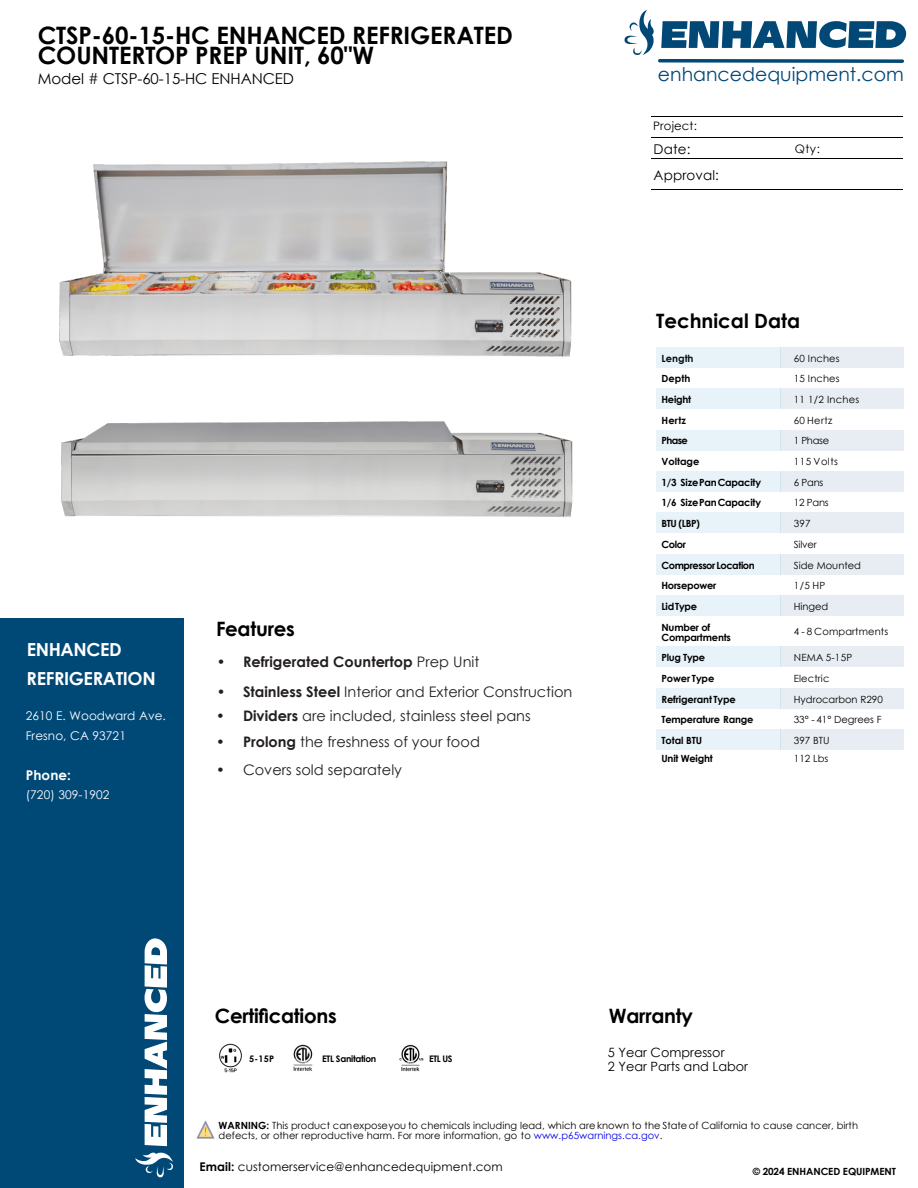
<style>
.page{position:relative;width:918px;height:1188px;background:#fff}
.page>*{position:absolute;margin:0;border:0;box-sizing:border-box;transform-origin:0 0}
.t1{font:700 24px/19.8px "Century Gothic";letter-spacing:-.005em;color:#000}
.t2{font:700 19.8px "Century Gothic";letter-spacing:-.015em;color:#000}
.t3{font:18.9px "Century Gothic";color:#014876}
.t4{font:700 18px/28.8px "Century Gothic";letter-spacing:-.02em;color:#fff}
.t5{font:15px "Century Gothic";letter-spacing:-.005em;color:#000}
.t6{font:14.55px "Century Gothic";color:#231f20}
.t7{font:700 14.55px "Century Gothic";color:#231f20}
.t8{font:13.5px "Century Gothic";letter-spacing:.01em;color:#000}
.t9{font:700 13.5px "Century Gothic";letter-spacing:.01em;color:#fff}
.t10{font:12.75px/14.2px "Century Gothic";color:#000}
.t11{font:12px/19.8px "Century Gothic";letter-spacing:.01em;color:#fff}
.t12{font:12px "Century Gothic";letter-spacing:.005em;color:#000}
.t13{font:11.7px "Century Gothic";letter-spacing:.01em;color:#000}
.t14{font:9.9px/9.9px "Century Gothic";letter-spacing:.005em;color:#000}
.t15{font:700 9.9px/9.9px "Century Gothic";letter-spacing:-.02em;color:#000}
.t16{font:700 9.9px "Century Gothic";letter-spacing:-.04em;color:#000}
.t17{font:9.9px "Century Gothic";letter-spacing:.05em;color:#000}
.t18{font:700 9.9px "Century Gothic";color:#000}
.t19{font:700 9px "Century Gothic";letter-spacing:-.03em;color:#000}
.s1{font-weight:400}
.s2{font-weight:700}
.s3{color:#00e}
</style>
<div class="page">
<hr style="left:651px;top:158px;width:252px;height:1px;background:#000">
<hr style="left:651px;top:189px;width:252px;height:1px;background:#000">
<div style="left:0;top:618px;width:184px;height:570px;background:#004977"></div>
<svg style="left:135px;top:938px;width:38px;height:239px"></svg>
<svg style="left:625px;top:10px;width:282px;height:53px"></svg>
<img style="left:196px;top:1121px;width:18px;height:18px">
<hr style="left:651px;top:137px;width:252px;height:1px;background:#000">
<hr style="left:651px;top:116px;width:252px;height:1px;background:#000">
<div style="left:656px;top:347px;width:124px;height:21px;background:#e8f3f9"></div>
<div style="left:780px;top:347px;width:124px;height:21px;background:#e7edf2"></div>
<div style="left:656px;top:388px;width:124px;height:21px;background:#e8f3f9"></div>
<div style="left:780px;top:388px;width:124px;height:21px;background:#e7edf2"></div>
<div style="left:656px;top:430px;width:124px;height:20px;background:#e8f3f9"></div>
<div style="left:780px;top:430px;width:124px;height:20px;background:#e7edf2"></div>
<div style="left:656px;top:471px;width:124px;height:21px;background:#e8f3f9"></div>
<div style="left:780px;top:471px;width:124px;height:21px;background:#e7edf2"></div>
<div style="left:656px;top:513px;width:124px;height:20px;background:#e8f3f9"></div>
<div style="left:780px;top:513px;width:124px;height:20px;background:#e7edf2"></div>
<div style="left:656px;top:554px;width:124px;height:21px;background:#e8f3f9"></div>
<div style="left:780px;top:554px;width:124px;height:21px;background:#e7edf2"></div>
<div style="left:656px;top:595px;width:124px;height:21px;background:#e8f3f9"></div>
<div style="left:780px;top:595px;width:124px;height:21px;background:#e7edf2"></div>
<div style="left:656px;top:647px;width:124px;height:20px;background:#e8f3f9"></div>
<div style="left:780px;top:647px;width:124px;height:20px;background:#e7edf2"></div>
<div style="left:656px;top:688px;width:124px;height:21px;background:#e8f3f9"></div>
<div style="left:780px;top:688px;width:124px;height:21px;background:#e7edf2"></div>
<div style="left:656px;top:729px;width:124px;height:21px;background:#e8f3f9"></div>
<div style="left:780px;top:729px;width:124px;height:21px;background:#e7edf2"></div>
<img style="left:219px;top:1043px;width:23px;height:29px">
<img style="left:293px;top:1044px;width:20px;height:27px">
<img style="left:399px;top:1044px;width:25px;height:28px">
<img style="left:60px;top:162px;width:512px;height:195px">
<img style="left:62px;top:421px;width:511px;height:97px">
<h1 class="t1" style="left:38px;top:28px;width:477px">CTSP-60-15-HC ENHANCED REFRIGERATED<br>COUNTERTOP PREP UNIT, 60"W</h1>
<h3 class="t5" style="left:38px;top:72px;width:258px">Model # CTSP-60-15-HC ENHANCED</h3>
<h3 class="t4" style="left:27px;top:637px;width:131px">ENHANCED<br>REFRIGERATION</h3>
<p class="t11" style="left:26px;top:707px;width:142px">2610 E. Woodward Ave.<br>Fresno, CA 93721</p>
<h3 class="t9" style="left:26px;top:770px;width:47px">Phone:</h3>
<p class="t11" style="left:26px;top:786px;width:85px">(720) 309-1902</p>
<h2 class="t2" style="left:216px;top:621px;width:80px">Features</h2>
<h3 class="t7" style="left:217px;top:656px;width:264px">• Refrigerated Countertop <span class="s1">Prep Unit</span></h3>
<h3 class="t6" style="left:217px;top:687px;width:357px"><span class="s2">• Stainless Steel</span> Interior and Exterior Construction</h3>
<h3 class="t6" style="left:216px;top:711px;width:316px"><span class="s2">• Dividers</span> are included, stainless steel pans</h3>
<h3 class="t6" style="left:216px;top:736px;width:265px"><span class="s2">• Prolong</span> the freshness of your food</h3>
<h3 class="t6" style="left:216px;top:764px;width:188px">• Covers sold separately</h3>
<h3 class="t3" style="left:658px;top:67px;width:247px">enhancedequipment.com</h3>
<p class="t13" style="left:653px;top:121px;width:45px">Project:</p>
<h3 class="t8" style="left:654px;top:143px;width:38px">Date:</h3>
<p class="t13" style="left:795px;top:144px;width:27px">Qty:</p>
<h3 class="t8" style="left:654px;top:170px;width:67px">Approval:</h3>
<h2 class="t2" style="left:656px;top:313px;width:146px">Technical Data</h2>
<p class="t15" style="left:662px;top:354px;width:34px">Length</p>
<p class="t14" style="left:794px;top:354px;width:47px">60 Inches</p>
<p class="t15" style="left:662px;top:375px;width:30px">Depth</p>
<p class="t14" style="left:794px;top:375px;width:47px">15 Inches</p>
<p class="t15" style="left:662px;top:395px;width:31px">Height</p>
<p class="t14" style="left:794px;top:395px;width:67px">11 1/2 Inches</p>
<p class="t15" style="left:662px;top:416px;width:26px">Hertz</p>
<p class="t14" style="left:794px;top:416px;width:40px">60 Hertz</p>
<p class="t15" style="left:662px;top:437px;width:28px">Phase</p>
<p class="t14" style="left:794px;top:437px;width:37px">1 Phase</p>
<p class="t18" style="left:662px;top:458px;width:39px">Voltage</p>
<p class="t17" style="left:794px;top:458px;width:46px">115 Volts</p>
<p class="t15" style="left:662px;top:478px;width:101px">1/3 SizePanCapacity</p>
<p class="t14" style="left:794px;top:478px;width:31px">6 Pans</p>
<p class="t15" style="left:662px;top:499px;width:101px">1/6 SizePanCapacity</p>
<p class="t14" style="left:794px;top:499px;width:36px">12 Pans</p>
<p class="t15" style="left:662px;top:520px;width:40px">BTU (LBP)</p>
<p class="t14" style="left:794px;top:520px;width:18px">397</p>
<p class="t15" style="left:662px;top:540px;width:26px">Color</p>
<p class="t14" style="left:794px;top:540px;width:24px">Silver</p>
<p class="t16" style="left:662px;top:561px;width:95px">Compressor Location</p>
<p class="t14" style="left:794px;top:561px;width:69px">Side Mounted</p>
<p class="t15" style="left:662px;top:582px;width:56px">Horsepower</p>
<p class="t14" style="left:794px;top:582px;width:33px">1/5 HP</p>
<p class="t15" style="left:662px;top:602px;width:37px">LidType</p>
<p class="t14" style="left:794px;top:602px;width:36px">Hinged</p>
<p class="t15" style="left:662px;top:623px;width:71px">Number of<br>Compartments</p>
<p class="t14" style="left:794px;top:628px;width:96px">4 - 8 Compartments</p>
<p class="t15" style="left:662px;top:654px;width:45px">Plug Type</p>
<p class="t14" style="left:794px;top:654px;width:60px">NEMA 5-15P</p>
<p class="t15" style="left:662px;top:674px;width:54px">Power Type</p>
<p class="t14" style="left:794px;top:674px;width:37px">Electric</p>
<p class="t15" style="left:662px;top:695px;width:76px">Refrigerant Type</p>
<p class="t14" style="left:794px;top:695px;width:91px">Hydrocarbon R290</p>
<p class="t15" style="left:662px;top:716px;width:94px">Temperature Range</p>
<p class="t15" style="left:662px;top:755px;width:53px">Unit Weight</p>
<p class="t14" style="left:794px;top:716px;width:89px">33° - 41° Degrees F</p>
<p class="t15" style="left:662px;top:736px;width:42px">Total BTU</p>
<p class="t14" style="left:794px;top:733px;width:37px;line-height:17.7px">397 BTU<br>112 Lbs</p>
<h2 class="t2" style="left:215px;top:1008px;width:123px">Certifications</h2>
<h2 class="t2" style="left:609px;top:1008px;width:86px">Warranty</h2>
<p class="t19" style="left:249px;top:1055px;width:26px">5-15P</p>
<p class="t19" style="left:322px;top:1055px;width:56px">ETL Sanitation</p>
<p class="t19" style="left:429px;top:1055px;width:25px">ETL US</p>
<p class="t10" style="left:608px;top:1046px;width:142px">5 Year Compressor<br>2 Year Parts and Labor</p>
<p class="t14" style="left:219px;top:1121px;width:641px"><span class="s2">WARNING:</span> This product canexposeyou to chemicals including lead, which are known to the Stateof California to cause cancer, birth defects, or other reproductive harm. For more information, go to <span class="s3">www.p65warnings.ca.gov</span>.</p>
<p class="t12" style="left:199px;top:1162px;width:305px"><span class="s2">Email:</span> customerservice@enhancedequipment.com</p>
<p class="t15" style="left:753px;top:1167px;width:145px">© 2024 ENHANCED EQUIPMENT</p>
</div>
